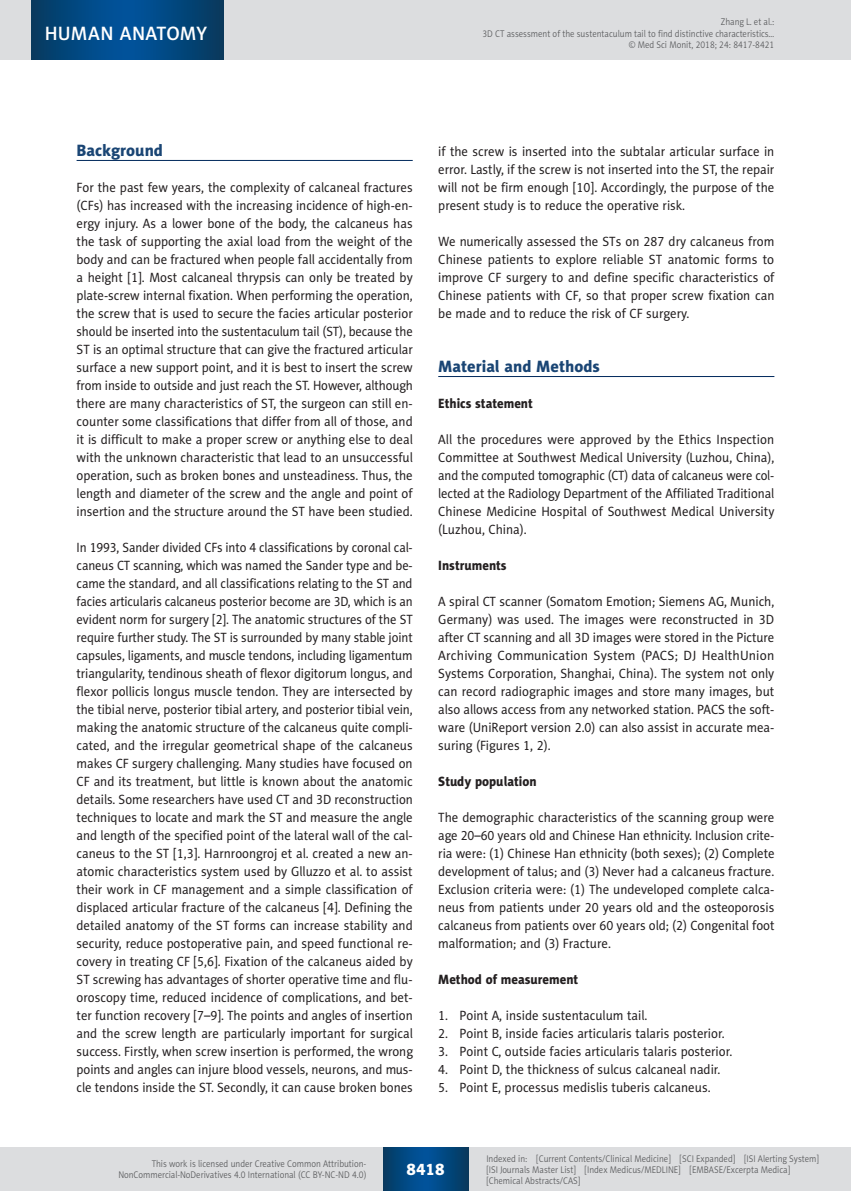
<style>
.page{position:relative;width:851px;height:1191px;background:#fff}
.page>*{position:absolute;margin:0;border:0;box-sizing:border-box;transform-origin:0 0}
.t1{font:19.5px "Naomi Sans EFN Medium";letter-spacing:.01em;color:#fff}
.MSM_Headline_1{font:16.5px "Naomi Sans EFN Heavy";color:#1a4574}
.t2{font:16.5px "Naomi Sans EFN Heavy";color:#fff}
.MSM_Body{font:13.5px/18px "Naomi Sans EFN";color:#231f20;text-align:justify;scale:.95 1}
.MSM_Body-2{font:13.5px/18px "Naomi Sans EFN";color:#231f20;text-align:justify;scale:.93 1}
.MSM_Body_no_before{font:13.5px "Naomi Sans EFN";color:#231f20;scale:.95 1}
.MSM_Headline_2{font:13.5px "Naomi Sans EFN Heavy";color:#231f20;scale:.95 1}
.MSM_pagina_sygnatura{font:9.75px/11.2px "Naomi Sans EFN Light";color:#57585a;scale:.9 1}
.MSM_pagina_zywa{font:9.75px/11.2px "Naomi Sans EFN Light";color:#57585a;text-align:right;scale:.9 1}
</style>
<div class="page">
<hr style="left:77px;top:160px;width:335px;height:1px;background:#00295c">
<hr style="left:438px;top:376px;width:336px;height:1px;background:#00295c">
<div style="left:0;top:1148px;width:850px;height:43px;background:#dcdddf"></div>
<svg style="left:383px;top:1147px;width:85px;height:43px;background:#02477e"></svg>
<div style="left:0;top:0;width:850px;height:60px;background:#dcdddf"></div>
<hr style="left:850px;top:0;width:1px;height:60px;background:#dcdddf">
<svg style="left:32px;top:0;width:191px;height:60px;background:#02477f"></svg>
<h1 class="t1" style="left:45px;top:22px;width:164px">HUMAN ANATOMY</h1>
<p class="MSM_pagina_zywa" style="left:482px;top:16px;width:326px">Zhang L. et al.:<br>3D CT assessment of the sustentaculum tail to find distinctive characteristics…</p>
<p class="MSM_pagina_sygnatura" style="left:628px;top:39px;width:163px">© Med Sci Monit, 2018; 24: 8417-8421</p>
<p class="MSM_Headline_1" style="left:77px;top:140px;width:88px">Background</p>
<p class="MSM_Body" style="left:77px;top:178px;width:355px">For the past few years, the complexity of calcaneal fractures (CFs) has increased with the increasing incidence of high-en&shy;ergy injury. As a lower bone of the body, the calcaneus has the task of supporting the axial load from the weight of the body and can be fractured when people fall accidentally from a height [1]. Most calcaneal thrypsis can only be treated by plate-screw internal fixation. When performing the operation, the screw that is used to secure the facies articular posterior should be inserted into the sustentaculum tail (ST), because the ST is an optimal structure that can give the fractured articular surface a new support point, and it is best to insert the screw from inside to outside and just reach the ST. However, although there are many characteristics of ST, the surgeon can still en&shy;counter some classifications that differ from all of those, and it is difficult to make a proper screw or anything else to deal with the unknown characteristic that lead to an unsuccessful operation, such as broken bones and unsteadiness. Thus, the length and diameter of the screw and the angle and point of insertion and the structure around the ST have been studied.</p>
<p class="MSM_Body-2" style="left:77px;top:538px;width:363px">In 1993, Sander divided CFs into 4 classifications by coronal cal&shy;caneus CT scanning, which was named the Sander type and be&shy;came the standard, and all classifications relating to the ST and facies articularis calcaneus posterior become are 3D, which is an evident norm for surgery [2]. The anatomic structures of the ST require further study. The ST is surrounded by many stable joint capsules, ligaments, and muscle tendons, including ligamentum triangularity, tendinous sheath of flexor digitorum longus, and flexor pollicis longus muscle tendon. They are intersected by the tibial nerve, posterior tibial artery, and posterior tibial vein, making the anatomic structure of the calcaneus quite compli&shy;cated, and the irregular geometrical shape of the calcaneus makes CF surgery challenging. Many studies have focused on CF and its treatment, but little is known about the anatomic details. Some researchers have used CT and 3D reconstruction techniques to locate and mark the ST and measure the angle and length of the specified point of the lateral wall of the cal&shy;caneus to the ST [1,3]. Harnroongroj et al. created a new an&shy;atomic characteristics system used by Glluzzo et al. to assist their work in CF management and a simple classification of displaced articular fracture of the calcaneus [4]. Defining the detailed anatomy of the ST forms can increase stability and security, reduce postoperative pain, and speed functional re&shy;covery in treating CF [5,6]. Fixation of the calcaneus aided by ST screwing has advantages of shorter operative time and flu&shy;oroscopy time, reduced incidence of complications, and bet&shy;ter function recovery [7–9]. The points and angles of insertion and the screw length are particularly important for surgical success. Firstly, when screw insertion is performed, the wrong points and angles can injure blood vessels, neurons, and mus&shy;cle tendons inside the ST. Secondly, it can cause broken bones</p>
<p class="MSM_Body" style="left:438px;top:142px;width:355px">if the screw is inserted into the subtalar articular surface in error. Lastly, if the screw is not inserted into the ST, the repair will not be firm enough [10]. Accordingly, the purpose of the present study is to reduce the operative risk.</p>
<p class="MSM_Body" style="left:438px;top:232px;width:355px">We numerically assessed the STs on 287 dry calcaneus from Chinese patients to explore reliable ST anatomic forms to improve CF surgery to and define specific characteristics of Chinese patients with CF, so that proper screw fixation can be made and to reduce the risk of CF surgery.</p>
<p class="MSM_Headline_1" style="left:438px;top:356px;width:163px">Material and Methods</p>
<p class="MSM_Headline_2" style="left:438px;top:395px;width:101px">Ethics statement</p>
<p class="MSM_Body" style="left:438px;top:430px;width:355px">All the procedures were approved by the Ethics Inspection Committee at Southwest Medical University (Luzhou, China), and the computed tomographic (CT) data of calcaneus were col&shy;lected at the Radiology Department of the Affiliated Traditional Chinese Medicine Hospital of Southwest Medical University (Luzhou, China).</p>
<p class="MSM_Headline_2" style="left:438px;top:557px;width:73px">Instruments</p>
<p class="MSM_Body" style="left:438px;top:592px;width:355px">A spiral CT scanner (Somatom Emotion; Siemens AG, Munich, Germany) was used. The images were reconstructed in 3D after CT scanning and all 3D images were stored in the Picture Archiving Communication System (PACS; DJ HealthUnion Systems Corporation, Shanghai, China). The system not only can record radiographic images and store many images, but also allows access from any networked station. PACS the soft&shy;ware (UniReport version 2.0) can also assist in accurate mea&shy;suring (Figures 1, 2).</p>
<p class="MSM_Headline_2" style="left:438px;top:773px;width:105px">Study population</p>
<p class="MSM_Body" style="left:438px;top:808px;width:355px">The demographic characteristics of the scanning group were age 20–60 years old and Chinese Han ethnicity. Inclusion crite&shy;ria were: (1) Chinese Han ethnicity (both sexes); (2) Complete development of talus; and (3) Never had a calcaneus fracture.<br>Exclusion criteria were: (1) The undeveloped complete calca&shy;neus from patients under 20 years old and the osteoporosis calcaneus from patients over 60 years old; (2) Congenital foot malformation; and (3) Fracture.</p>
<p class="MSM_Headline_2" style="left:438px;top:971px;width:149px">Method of measurement</p>
<p class="MSM_Body" style="left:438px;top:1006px;width:222px">1. Point A, inside sustentaculum tail.</p>
<p class="MSM_Body_no_before" style="left:438px;top:1025px;width:303px">2. Point B, inside facies articularis talaris posterior.</p>
<p class="MSM_Body_no_before" style="left:438px;top:1043px;width:311px">3. Point C, outside facies articularis talaris posterior.</p>
<p class="MSM_Body_no_before" style="left:438px;top:1061px;width:298px">4. Point D, the thickness of sulcus calcaneal nadir.</p>
<p class="MSM_Body_no_before" style="left:438px;top:1079px;width:288px">5. Point E, processus medislis tuberis calcaneus.</p>
<p class="MSM_pagina_sygnatura" style="left:118px;top:1158px;width:277px;text-align:right">This work is licensed under Creative Common Attribution-<br>NonCommercial-NoDerivatives 4.0 International (CC BY-NC-ND 4.0)</p>
<p class="t2" style="left:406px;top:1159px;width:40px">8418</p>
<p class="MSM_pagina_sygnatura" style="left:486px;top:1152px;width:371px">Indexed in: [Current Contents/Clinical Medicine] [SCI Expanded] [ISI Alerting System] [ISI Journals Master List] [Index Medicus/MEDLINE] [EMBASE/Excerpta Medica] [Chemical Abstracts/CAS]</p>
</div>
